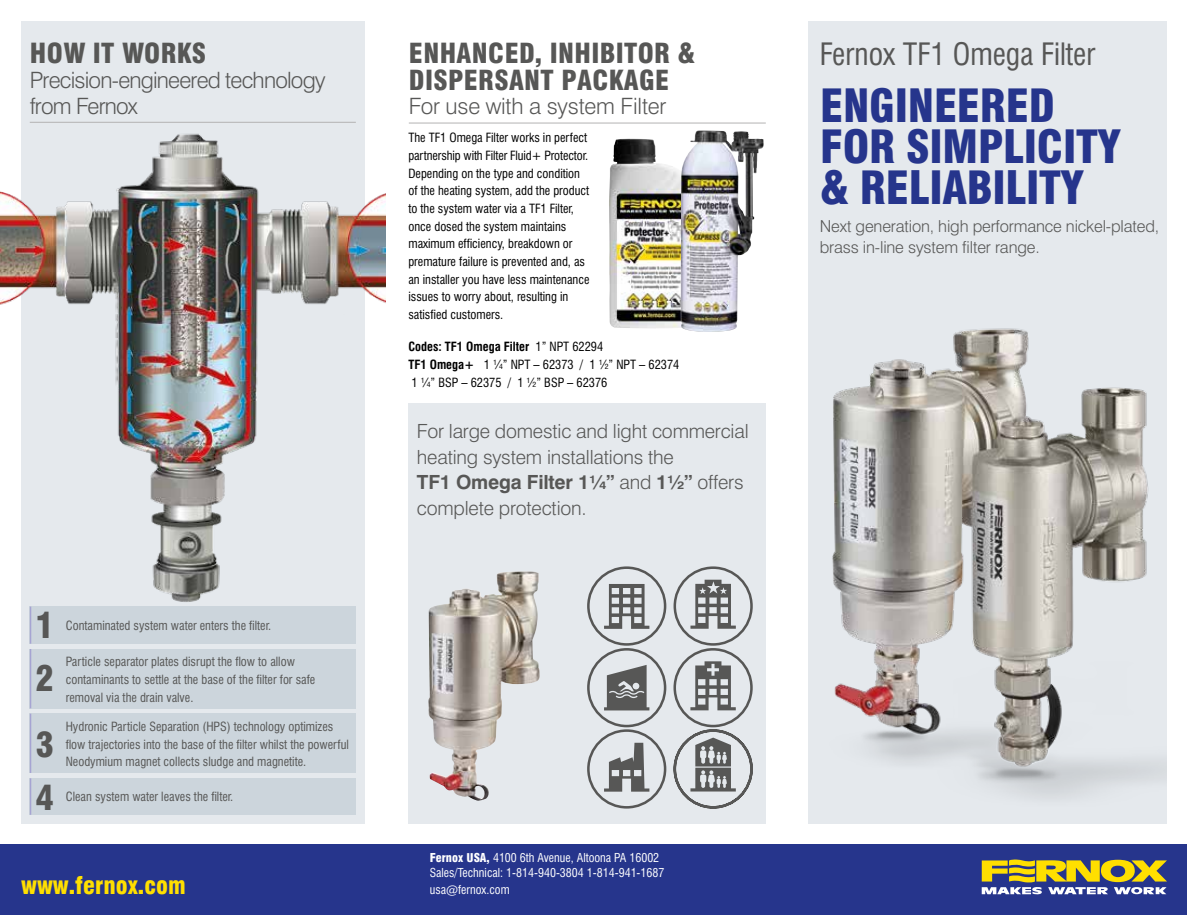
<style>
.page{position:relative;width:1187px;height:915px;background:#fff}
.page>*{position:absolute;margin:0;border:0;box-sizing:border-box;transform-origin:0 0}
.t1{font:900 condensed 44.7px/41px "Swiss 721 BT";letter-spacing:-.005em;color:#26358c}
.t2{font:900 condensed 34.5px "Swiss 721 BT";color:#575756}
.t3{font:condensed 30px "Swiss 721 BT";color:#575756}
.t4{font:900 condensed 27px/27px "Swiss 721 BT";letter-spacing:.015em;color:#575756}
.t5{font:900 condensed 24px "Swiss 721 BT";color:#ffdf00}
.t6{font:300 22.5px/25.5px "Swiss 721 BT";letter-spacing:-.035em;color:#575756}
.t7{font:300 22.5px "Swiss 721 BT";letter-spacing:-.01em;color:#575756}
.t8{font:300 19.5px/25.5px "Swiss 721 BT";letter-spacing:-.01em;color:#575756}
.t9{font:300 16.5px/20.5px "Swiss 721 BT";letter-spacing:-.01em;color:#575756}
.t10{font:condensed 12.3px/17.5px "Swiss 721 BT";color:#000}
.t11{font:condensed 12.3px/17.5px "Swiss 721 BT";color:#575756}
.t12{font:condensed 12px/15px "Swiss 721 BT";color:#fff}
.s1{font-weight:700}
.s2{font-weight:900}
</style>
<div class="page">
<div style="left:0;top:844px;width:1186px;height:70px;background:#26358c"></div>
<svg style="left:981px;top:859px;width:185px;height:35px"></svg>
<div style="left:808px;top:21px;width:358px;height:802px;background:#e5e9ed"></div>
<img style="left:808px;top:328px;width:358px;height:496px">
<hr style="left:409px;top:123px;width:356px;height:1px;background:#b3b2b2">
<div style="left:408px;top:403px;width:357px;height:420px;background:#e5e9ed"></div>
<img style="left:609px;top:138px;width:71px;height:190px">
<img style="left:680px;top:130px;width:83px;height:202px">
<div style="left:587px;top:566px;width:79px;height:79px;border:3px solid #575756;border-radius:50%"></div>
<div style="left:673px;top:566px;width:79px;height:79px;border:3px solid #575756;border-radius:50%"></div>
<div style="left:587px;top:647px;width:79px;height:80px;border:3px solid #575756;border-radius:50%"></div>
<div style="left:673px;top:647px;width:79px;height:80px;border:3px solid #575756;border-radius:50%"></div>
<svg style="left:690px;top:661px;width:45px;height:49px"></svg>
<svg style="left:604px;top:584px;width:45px;height:44px"></svg>
<svg style="left:690px;top:579px;width:45px;height:49px"></svg>
<svg style="left:587px;top:727px;width:166px;height:82px"></svg>
<svg style="left:604px;top:665px;width:45px;height:45px"></svg>
<div style="left:21px;top:21px;width:343px;height:802px;background:#e5e9ed"></div>
<hr style="left:30px;top:122px;width:326px;height:1px;background:#b3b2b2">
<img style="left:0;top:126px;width:385px;height:489px">
<div style="left:30px;top:606px;width:326px;height:37px;background:#ccd5dc"></div>
<hr style="left:30px;top:606px;width:1px;height:37px;background:#a6a4d2">
<div style="left:30px;top:713px;width:326px;height:59px;background:#ccd5dc"></div>
<hr style="left:30px;top:713px;width:1px;height:59px;background:#a6a4d2">
<div style="left:30px;top:648px;width:326px;height:60px;background:#ccd5dc"></div>
<hr style="left:30px;top:648px;width:1px;height:60px;background:#a6a4d2">
<div style="left:30px;top:778px;width:326px;height:36px;background:#ccd5dc"></div>
<hr style="left:30px;top:778px;width:1px;height:36px;background:#a6a4d2">
<img style="left:428px;top:571px;width:88px;height:229px">
<h3 class="t4" style="left:30px;top:40px;width:178px">HOW IT WORKS</h3>
<h3 class="t6" style="left:30px;top:67px;width:297px">Precision-engineered technology from Fernox</h3>
<h2 class="t2" style="left:35px;top:604px;width:20px">1</h2>
<p class="t11" style="left:66px;top:616px;width:207px">Contaminated system water enters the filter.</p>
<h2 class="t2" style="left:35px;top:657px;width:20px">2</h2>
<p class="t11" style="left:66px;top:653px;width:251px">Particle separator plates disrupt the flow to allow contaminants to settle at the base of the filter for safe removal via the drain valve.</p>
<h2 class="t2" style="left:35px;top:723px;width:20px">3</h2>
<p class="t11" style="left:66px;top:717px;width:285px">Hydronic Particle Separation (HPS) technology optimizes flow trajectories into the base of the filter whilst the powerful<br>Neodymium magnet collects sludge and magnetite.</p>
<h2 class="t2" style="left:35px;top:776px;width:20px">4</h2>
<p class="t11" style="left:66px;top:787px;width:169px">Clean system water leaves the filter.</p>
<h3 class="t4" style="left:409px;top:40px;width:288px">ENHANCED, INHIBITOR &amp;<br>DISPERSANT PACKAGE</h3>
<h3 class="t7" style="left:409px;top:92px;width:259px">For use with a system Filter</h3>
<p class="t10" style="left:408px;top:129px;width:182px">The TF1 Omega Filter works in perfect partnership with Filter Fluid+ Protector.<br>Depending on the type and condition of the heating system, add the product to the system water via a TF1 Filter, once dosed the system maintains maximum efficiency, breakdown or premature failure is prevented and, as an installer you have less maintenance issues to worry about, resulting in satisfied customers.</p>
<p class="t10" style="left:408px;top:338px;width:272px"><span class="s1">Codes: TF1 Omega Filter</span> 1” NPT 62294<br><span class="s1">TF1 Omega+</span> 1 ¼” NPT – 62373 / 1 ½” NPT – 62374<br>1 ¼” BSP – 62375 / 1 ½” BSP – 62376</p>
<h3 class="t8" style="left:417px;top:418px;width:333px">For large domestic and light commercial heating system installations the<br><span class="s1">TF1 Omega Filter 1¼”</span> and <span class="s1">1½”</span> offers complete protection.</h3>
<p class="t12" style="left:429px;top:850px;width:236px"><span class="s2">Fernox USA,</span> 4100 6th Avenue, Altoona PA 16002<br>Sales/Technical: 1-814-940-3804 1-814-941-1687</p>
<h3 class="t5" style="left:21px;top:870px;width:166px">www.fernox.com</h3>
<p class="t12" style="left:429px;top:881px;width:81px">usa@fernox.com</p>
<h3 class="t3" style="left:819px;top:37px;width:277px">Fernox TF1 Omega Filter</h3>
<h1 class="t1" style="left:819px;top:85px;width:302px">ENGINEERED<br>FOR SIMPLICITY &amp; RELIABILITY</h1>
<h3 class="t9" style="left:819px;top:216px;width:341px">Next generation, high performance nickel-plated, brass in-line system filter range.</h3>
</div>
